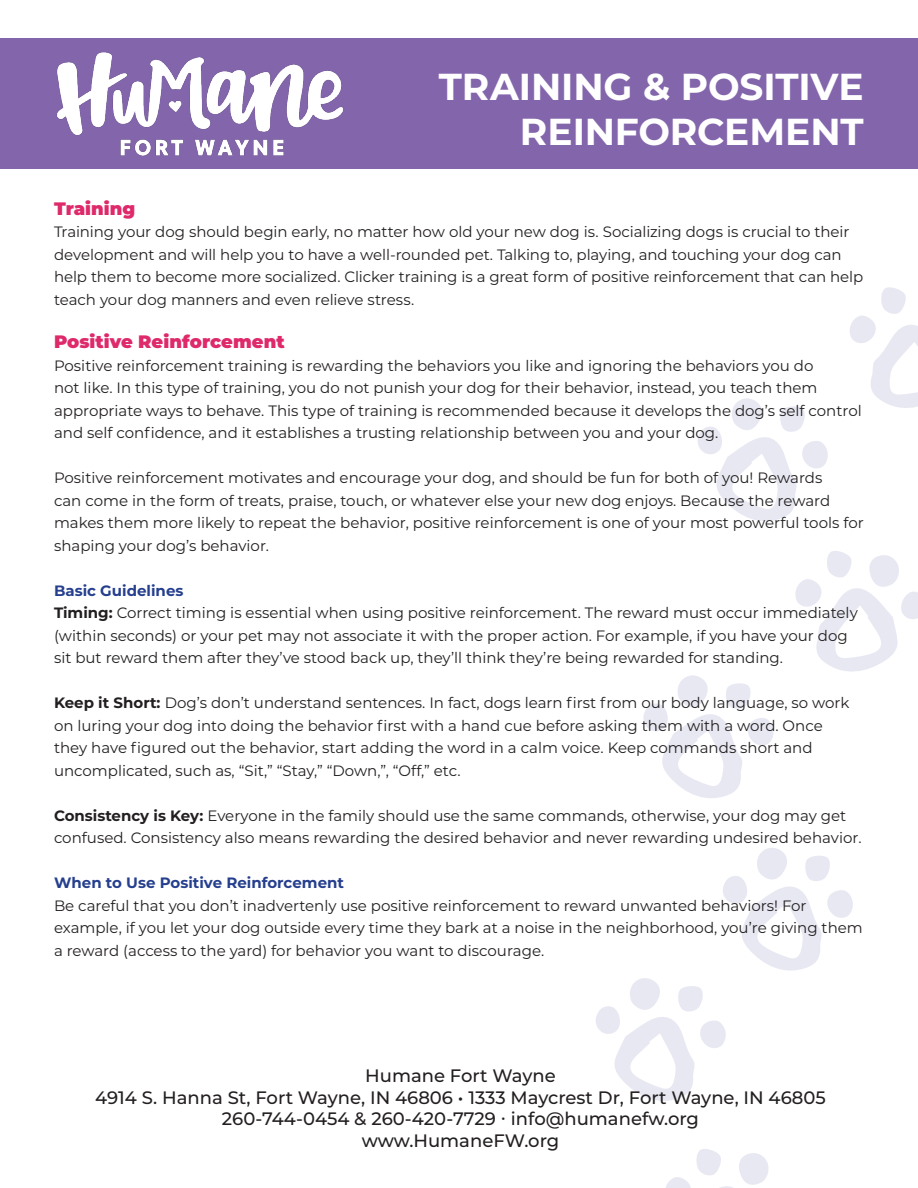
<style>
.page{position:relative;width:918px;height:1188px;background:#fff}
.page>*{position:absolute;margin:0;border:0;box-sizing:border-box;transform-origin:0 0}
.t1{font:700 37.5px/45px "Montserrat";letter-spacing:-.005em;color:#fff;text-align:right}
.t2{font:500 18px/21.6px "Montserrat";color:#231f20;text-align:center}
.t3{font:900 18px "Montserrat";color:#de296a}
.t4{font:15px/22.5px "Montserrat";color:#231f20}
.t5{font:700 15px "Montserrat";color:#253f8e}
.s1{font-weight:700}
</style>
<div class="page">
<svg style="left:643px;top:675px;width:131px;height:123px"></svg>
<svg style="left:795px;top:551px;width:123px;height:121px"></svg>
<svg style="left:596px;top:848px;width:257px;height:253px"></svg>
<svg style="left:698px;top:398px;width:130px;height:123px"></svg>
<svg style="left:850px;top:287px;width:68px;height:121px"></svg>
<svg style="left:666px;top:1149px;width:103px;height:39px"></svg>
<div style="left:0;top:39px;width:918px;height:130px;background:#8365ac"></div>
<img style="left:56px;top:52px;width:287px;height:104px">
<p class="t1" style="left:439px;top:62px;width:426px">TRAINING &amp; POSITIVE<br>REINFORCEMENT</p>
<p class="t3" style="left:54px;top:195px;width:83px">Training</p>
<p class="t4" style="left:54px;top:220px;width:811px">Training your dog should begin early, no matter how old your new dog is. Socializing dogs is crucial to their development and will help you to have a well-rounded pet. Talking to, playing, and touching your dog can help them to become more socialized. Clicker training is a great form of positive reinforcement that can help teach your dog manners and even relieve stress.</p>
<p class="t3" style="left:54px;top:328px;width:232px">Positive Reinforcement</p>
<p class="t4" style="left:54px;top:353px;width:809px">Positive reinforcement training is rewarding the behaviors you like and ignoring the behaviors you do<br>not like. In this type of training, you do not punish your dog for their behavior, instead, you teach them appropriate ways to behave. This type of training is recommended because it develops the dog’s self control and self confidence, and it establishes a trusting relationship between you and your dog.</p>
<p class="t4" style="left:54px;top:466px;width:811px">Positive reinforcement motivates and encourage your dog, and should be fun for both of you! Rewards<br>can come in the form of treats, praise, touch, or whatever else your new dog enjoys. Because the reward makes them more likely to repeat the behavior, positive reinforcement is one of your most powerful tools for shaping your dog’s behavior.</p>
<p class="t5" style="left:54px;top:579px;width:131px">Basic Guidelines</p>
<p class="t4" style="left:54px;top:601px;width:805px"><span class="s1">Timing:</span> Correct timing is essential when using positive reinforcement. The reward must occur immediately (within seconds) or your pet may not associate it with the proper action. For example, if you have your dog sit but reward them after they’ve stood back up, they’ll think they’re being rewarded for standing.</p>
<p class="t4" style="left:54px;top:691px;width:797px"><span class="s1">Keep it Short:</span> Dog’s don’t understand sentences. In fact, dogs learn first from our body language, so work on luring your dog into doing the behavior first with a hand cue before asking them with a word. Once they have figured out the behavior, start adding the word in a calm voice. Keep commands short and uncomplicated, such as, “Sit,” “Stay,” “Down,”, “Off,” etc.</p>
<p class="t4" style="left:54px;top:803px;width:809px"><span class="s1">Consistency is Key:</span> Everyone in the family should use the same commands, otherwise, your dog may get confused. Consistency also means rewarding the desired behavior and never rewarding undesired behavior.</p>
<p class="t5" style="left:54px;top:872px;width:292px">When to Use Positive Reinforcement</p>
<p class="t4" style="left:54px;top:893px;width:810px">Be careful that you don’t inadvertenly use positive reinforcement to reward unwanted behaviors! For example, if you let your dog outside every time they bark at a noise in the neighborhood, you’re giving them a reward (access to the yard) for behavior you want to discourage.</p>
<p class="t2" style="left:95px;top:1064px;width:732px">Humane Fort Wayne<br>4914 S. Hanna St, Fort Wayne, IN 46806 • 1333 Maycrest Dr, Fort Wayne, IN 46805<br>260-744-0454 &amp; 260-420-7729 ∙ info@humanefw.org<br>www.HumaneFW.org</p>
</div>
